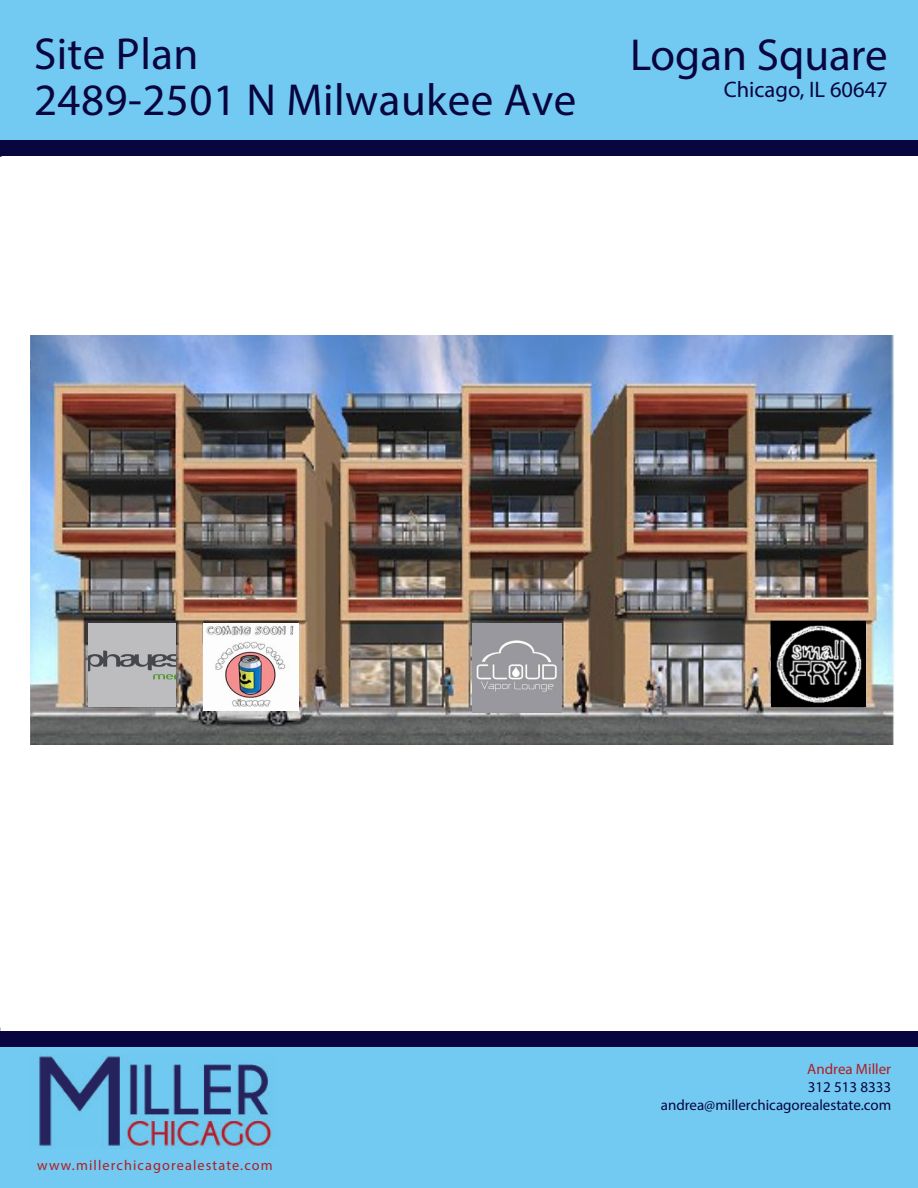
<style>
.page{position:relative;width:918px;height:1188px;background:#fff}
.page>*{position:absolute;margin:0;border:0;box-sizing:border-box;transform-origin:0 0}
.t1{font:45px/46.5px "Myriad Pro";letter-spacing:.01em;color:#09063f}
.t2{font:22.5px "Myriad Pro";color:#09063f}
.t3{font:15px "Myriad Pro";color:#09063f}
.t4{font:15px "Myriad Pro";color:#af1e22}
.t5{font:14.25px "Myriad Pro";letter-spacing:.08em;color:#af1e22}
</style>
<div class="page">
<div style="left:0;top:0;width:918px;height:142px;background:#72caf2"></div>
<div style="left:0;top:140px;width:918px;height:16px;background:#09063f"></div>
<div style="left:0;top:1047px;width:918px;height:141px;background:#72caf2"></div>
<div style="left:0;top:1031px;width:918px;height:16px;background:#09063f"></div>
<img style="left:38px;top:1054px;width:234px;height:95px">
<img style="left:30px;top:335px;width:865px;height:410px">
<img style="left:771px;top:622px;width:94px;height:85px">
<img style="left:472px;top:623px;width:89px;height:89px">
<img style="left:89px;top:623px;width:86px;height:84px">
<img style="left:204px;top:623px;width:94px;height:88px">
<p class="t1" style="left:34px;top:30px;width:544px">Site Plan<br>2489-2501 N Milwaukee Ave</p>
<p class="t1" style="left:630px;top:31px;width:259px">Logan Square</p>
<p class="t2" style="left:724px;top:75px;width:166px">Chicago, IL 60647</p>
<p class="t5" style="left:37px;top:1156px;width:237px">www.millerchicagorealestate.com</p>
<p class="t4" style="left:807px;top:1060px;width:85px">Andrea Miller</p>
<p class="t3" style="left:808px;top:1078px;width:85px">312 513 8333</p>
<p class="t3" style="left:661px;top:1096px;width:232px">andrea@millerchicagorealestate.com</p>
</div>
